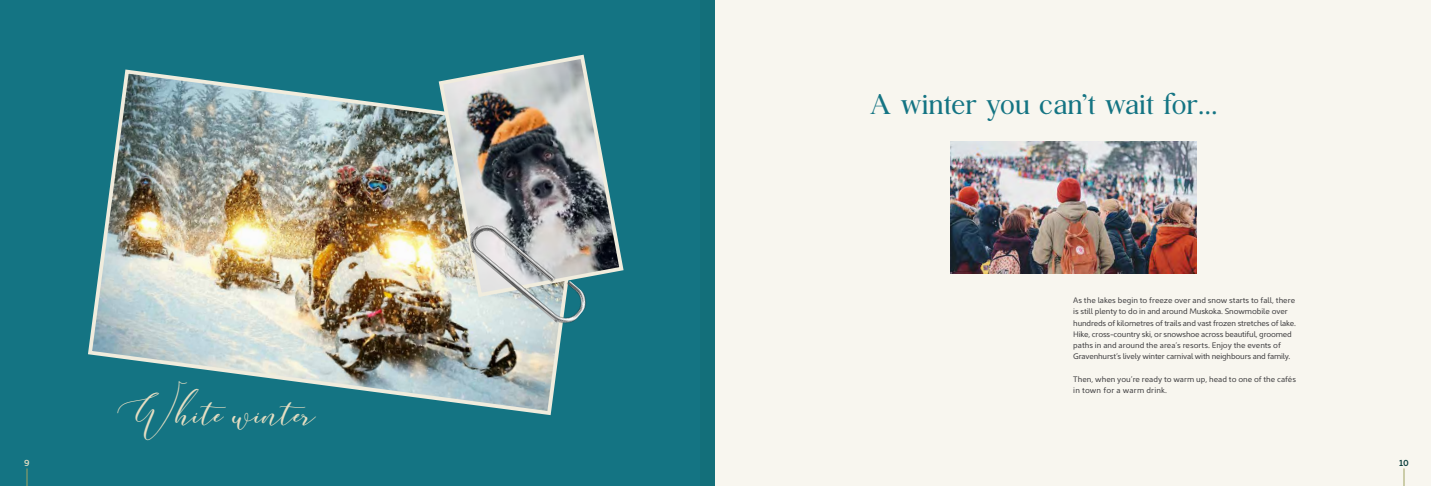
<style>
.page{position:relative;width:1431px;height:486px;background:#fff}
.page>*{position:absolute;margin:0;border:0;box-sizing:border-box;transform-origin:0 0}
.t1{font:34.35px "Strong Farmhouse";letter-spacing:.01em;color:#e5dec2}
.t2{font:32.25px "Agatho";color:#147483}
.t3{font:600 9px "Kyrial Sans Pro";color:#063b38}
.t4{font:600 9px "Kyrial Sans Pro";color:#e5dec2}
.t5{font:8.1px/11.2px "Kyrial Sans Pro";letter-spacing:-.01em;color:#414042}
.s1{font-family:"Kyrial Sans Pro";font-size:27px}
</style>
<div class="page">
<div style="left:701px;top:0;width:730px;height:486px;background:#f8f6ef"></div>
<div style="left:0;top:0;width:716px;height:486px;background:#147483"></div>
<img style="left:88px;top:69px;width:474px;height:347px">
<img style="left:437px;top:54px;width:187px;height:245px">
<img style="left:462px;top:213px;width:130px;height:118px">
<img style="left:950px;top:142px;width:246px;height:131px">
<svg style="left:27px;top:468px;width:1px;height:18px"></svg>
<svg style="left:1404px;top:468px;width:1px;height:18px"></svg>
<h1 class="t1" style="left:117px;top:390px;width:200px">White winter</h1>
<h2 class="t2" style="left:870px;top:92px;width:349px">A winter you can’t wait for<span class="s1">…</span></h2>
<p class="t5" style="left:1073px;top:294px;width:224px">As the lakes begin to freeze over and snow starts to fall, there is still plenty to do in and around Muskoka. Snowmobile over hundreds of kilometres of trails and vast frozen stretches of lake.<br>Hike, cross-country ski, or snowshoe across beautiful, groomed paths in and around the area’s resorts. Enjoy the events of Gravenhurst’s lively winter carnival with neighbours and family.</p>
<p class="t5" style="left:1073px;top:373px;width:224px">Then, when you’re ready to warm up, head to one of the cafés in town for a warm drink.</p>
<p class="t4" style="left:24px;top:456px;width:7px">9</p>
<p class="t3" style="left:1399px;top:456px;width:11px">10</p>
</div>
